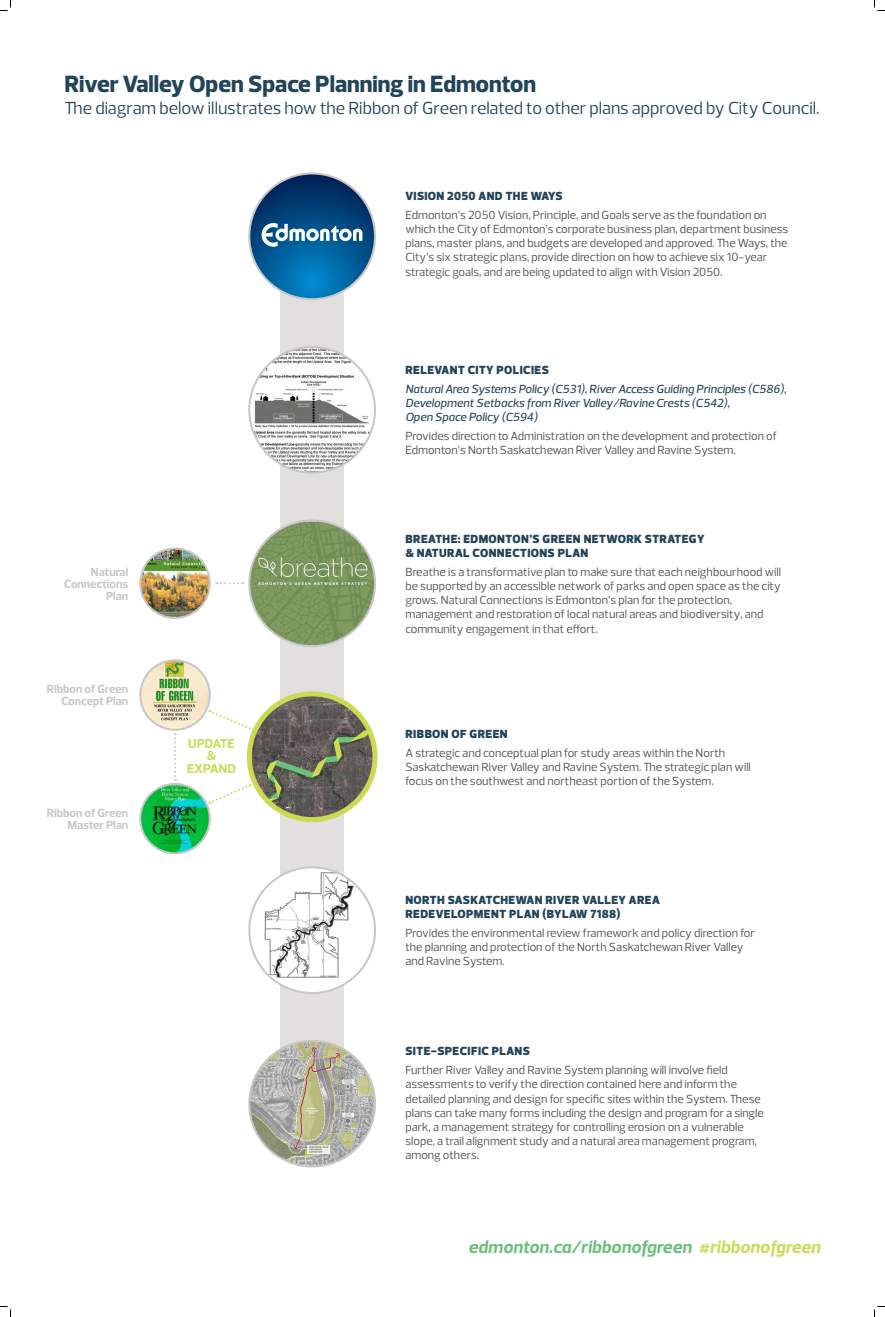
<style>
.page{position:relative;width:885px;height:1317px;background:#fff}
.page>*{position:absolute;margin:0;border:0;box-sizing:border-box;transform-origin:0 0}
._2_Section_Header{font:800 24px "Prelo";color:#22445a}
.t1{font:italic 700 18px "Prelo";letter-spacing:.01em;color:#68c079}
.Body__Large{font:17.75px "Prelo";letter-spacing:-.005em;color:#22445a}
.Heading_panels{font:700 13.1px/12.6px "Prelo";letter-spacing:.015em;color:#c8db52;text-align:center}
.Diagram__Text__9pt{font:12px/14.2px "Prelo";color:#4f4d50}
.Diagram__Text__9pt-2{font:900 12px/14.2px "Prelo";letter-spacing:.04em;color:#22445a}
.Diagram__Text__9pt-3{font:italic 500 12px/14.2px "Prelo";color:#22445a}
.Diagram__Text__9pt-4{font:700 12px/12px "Prelo";color:#c8c7c6;text-align:right}
.s1{color:#c8db52}
</style>
<div class="page">
<div style="left:280px;top:283px;width:64px;height:810px;background:#e1e0df"></div>
<svg style="left:174px;top:733px;width:3px;height:48px"></svg>
<svg style="left:217px;top:582px;width:26px;height:2px"></svg>
<svg style="left:209px;top:710px;width:39px;height:18px"></svg>
<svg style="left:209px;top:784px;width:40px;height:20px"></svg>
<img style="left:140px;top:549px;width:70px;height:69px;border-radius:35px">
<div style="left:139px;top:548px;width:72px;height:71px;border:2px solid #c8c7c6;border-radius:50%"></div>
<img style="left:140px;top:784px;width:70px;height:69px;border-radius:35px">
<div style="left:139px;top:783px;width:72px;height:71px;border:2px solid #c8c7c6;border-radius:50%"></div>
<img style="left:140px;top:660px;width:70px;height:70px;border-radius:35px">
<div style="left:139px;top:659px;width:72px;height:72px;border:2px solid #c8c7c6;border-radius:50%"></div>
<svg style="left:249px;top:174px;width:126px;height:125px;background:#07558d"></svg>
<svg style="left:262px;top:223px;width:100px;height:24px"></svg>
<img style="left:251px;top:522px;width:124px;height:122px">
<img style="left:249px;top:695px;width:125px;height:124px">
<div style="left:247px;top:691px;width:131px;height:131px;border:5px solid #c8db52;border-radius:50%"></div>
<img style="left:251px;top:869px;width:118px;height:122px">
<img style="left:249px;top:1041px;width:126px;height:126px;border-radius:63px">
<img style="left:249px;top:347px;width:126px;height:126px;border-radius:63px">
<svg style="left:0;top:0;width:11px;height:11px"></svg>
<svg style="left:0;top:1306px;width:11px;height:11px"></svg>
<svg style="left:874px;top:0;width:11px;height:11px"></svg>
<svg style="left:874px;top:1306px;width:11px;height:11px"></svg>
<p class="_2_Section_Header" style="left:64px;top:69px;width:473px">River Valley Open Space Planning in Edmonton</p>
<p class="Body__Large" style="left:64px;top:97px;width:757px">The diagram below illustrates how the Ribbon of Green related to other plans approved by City Council.</p>
<p class="Diagram__Text__9pt-2" style="left:405px;top:189px;width:159px">VISION 2050 AND THE WAYS</p>
<p class="Diagram__Text__9pt" style="left:405px;top:208px;width:385px">Edmonton’s 2050 Vision, Principle, and Goals serve as the foundation on which the City of Edmonton’s corporate business plan, department business plans, master plans, and budgets are developed and approved. The Ways, the City’s six strategic plans, provide direction on how to achieve six 10-year strategic goals, and are being updated to align with Vision 2050.</p>
<p class="Diagram__Text__9pt-4" style="left:64px;top:566px;width:66px">Natural<br>Connections<br>Plan</p>
<p class="Diagram__Text__9pt-4" style="left:47px;top:683px;width:83px">Ribbon of Green<br>Concept Plan</p>
<p class="Diagram__Text__9pt-4" style="left:47px;top:807px;width:83px">Ribbon of Green<br>Master Plan</p>
<p class="Heading_panels" style="left:187px;top:737px;width:51px">UPDATE &amp;<br>EXPAND</p>
<p class="Diagram__Text__9pt-2" style="left:405px;top:363px;width:145px">RELEVANT CITY POLICIES</p>
<p class="Diagram__Text__9pt-3" style="left:405px;top:382px;width:383px">Natural Area Systems Policy (C531), River Access Guiding Principles (C586),<br>Development Setbacks from River Valley/Ravine Crests (C542),<br>Open Space Policy (C594)</p>
<p class="Diagram__Text__9pt" style="left:405px;top:429px;width:373px">Provides direction to Administration on the development and protection of<br>Edmonton’s North Saskatchewan River Valley and Ravine System.</p>
<p class="Diagram__Text__9pt-2" style="left:405px;top:532px;width:301px">BREATHE: EDMONTON’S GREEN NETWORK STRATEGY &amp; NATURAL CONNECTIONS PLAN</p>
<p class="Diagram__Text__9pt" style="left:405px;top:565px;width:377px">Breathe is a transformative plan to make sure that each neighbourhood will be supported by an accessible network of parks and open space as the city grows. Natural Connections is Edmonton’s plan for the protection, management and restoration of local natural areas and biodiversity, and community engagement in that effort.</p>
<p class="Diagram__Text__9pt-2" style="left:405px;top:727px;width:104px">RIBBON OF GREEN</p>
<p class="Diagram__Text__9pt" style="left:405px;top:745px;width:347px">A strategic and conceptual plan for study areas within the North<br>Saskatchewan River Valley and Ravine System. The strategic plan will focus on the southwest and northeast portion of the System.</p>
<p class="Diagram__Text__9pt-2" style="left:405px;top:893px;width:256px">NORTH SASKATCHEWAN RIVER VALLEY AREA<br>REDEVELOPMENT PLAN (BYLAW 7188)</p>
<p class="Diagram__Text__9pt" style="left:405px;top:926px;width:351px">Provides the environmental review framework and policy direction for the planning and protection of the North Saskatchewan River Valley and Ravine System.</p>
<p class="Diagram__Text__9pt-2" style="left:405px;top:1044px;width:126px">SITE-SPECIFIC PLANS</p>
<p class="Diagram__Text__9pt" style="left:405px;top:1063px;width:360px">Further River Valley and Ravine System planning will involve field assessments to verify the direction contained here and inform the detailed planning and design for specific sites within the System. These plans can take many forms including the design and program for a single park, a management strategy for controlling erosion on a vulnerable slope, a trail alignment study and a natural area management program, among others.</p>
<h2 class="t1" style="left:469px;top:1235px;width:353px">edmonton.ca/ribbonofgreen <span class="s1">#ribbonofgreen</span></h2>
</div>
